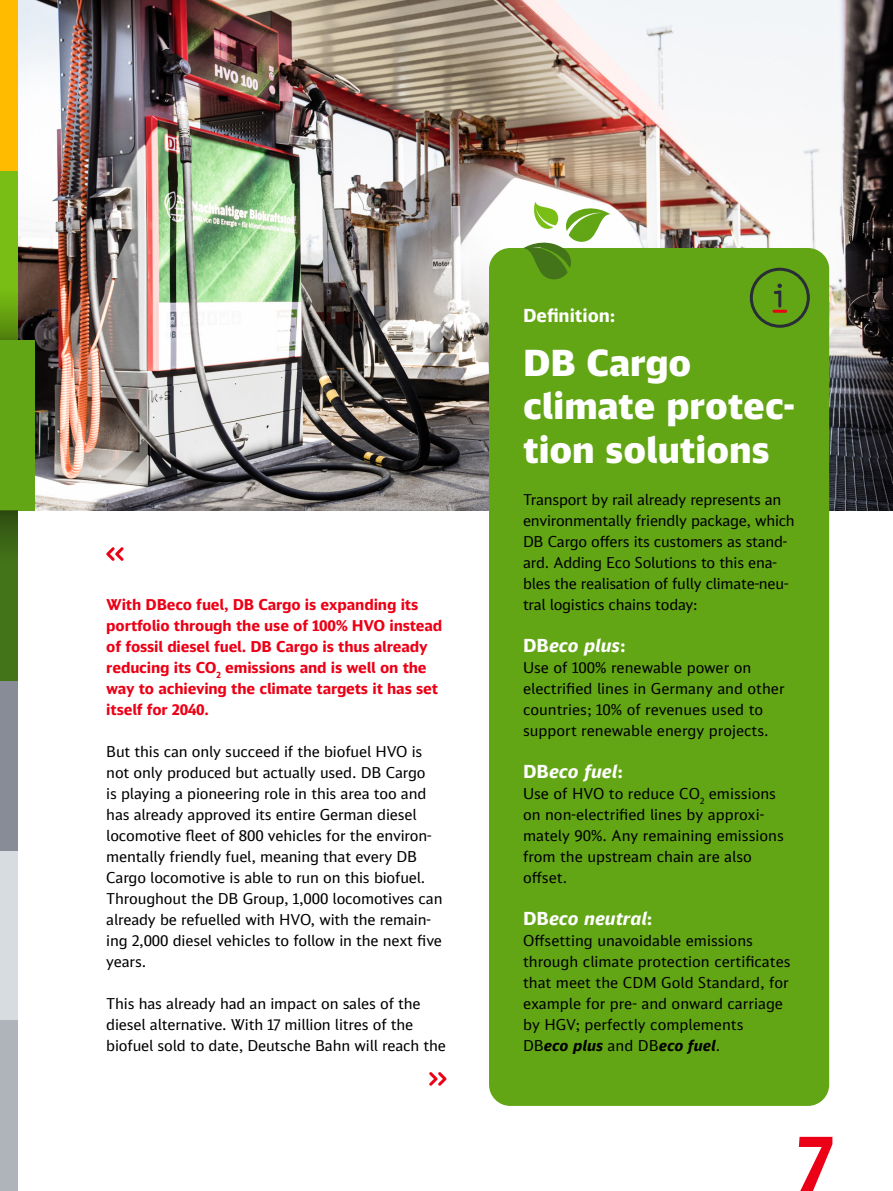
<style>
.page{position:relative;width:893px;height:1191px;background:#fff}
.page>*{position:absolute;margin:0;border:0;box-sizing:border-box;transform-origin:0 0}
.t1{font:700 72.15px "DB Sans Alternate";color:#ec0016}
.t2{font:900 36px/43.2px "DB Sans Alternate";color:#fff}
.t3{font:italic 700 18px "DB Sans Alternate";color:#fff}
.t4{font:700 18px "DB Sans Alternate";color:#fff}
.t5{font:15px/21px "DB Sans Alternate";letter-spacing:-.01em;color:#000}
.t6{font:700 15px/21px "DB Sans Alternate";letter-spacing:-.01em;color:#ec0016}
.s1{font-style:normal}
.s2{font-weight:700;font-style:italic}
</style>
<div class="page">
<img style="left:17px;top:0;width:876px;height:510px">
<div style="left:0;top:170px;width:17px;height:170px;background:#78be14"></div>
<div style="left:0;top:850px;width:17px;height:170px;background:#d7dce1"></div>
<div style="left:0;top:680px;width:17px;height:170px;background:#878c96"></div>
<div style="left:0;top:510px;width:17px;height:170px;background:#44741a"></div>
<div style="left:0;top:340px;width:34px;height:170px;background:#63a615"></div>
<div style="left:0;top:1020px;width:17px;height:171px;background:#afb4bb"></div>
<div style="left:0;top:0;width:17px;height:170px;background:#fb0"></div>
<div style="left:0;top:276px;width:17px;height:64px;background:linear-gradient(to bottom,#7fca15,#53830d)"></div>
<div style="left:0;top:510px;width:17px;height:64px;background:linear-gradient(to bottom,#2d4e11,#477a1b)"></div>
<svg style="left:429px;top:1072px;width:18px;height:13px"></svg>
<div style="left:489px;top:248px;width:340px;height:858px;background:#63a615;border-radius:21px"></div>
<svg style="left:750px;top:268px;width:60px;height:60px"></svg>
<hr style="left:772px;top:310px;width:15px;height:3px;background:#ec0016">
<svg style="left:106px;top:547px;width:18px;height:14px"></svg>
<svg style="left:523px;top:202px;width:87px;height:78px"></svg>
<p class="t6" style="left:106px;top:593px;width:337px">With DBeco fuel, DB Cargo is expanding its portfolio through the use of 100% HVO instead of fossil diesel fuel. DB Cargo is thus already reducing its CO<sub>2</sub> emissions and is well on the way to achieving the climate targets it has set itself for 2040.</p>
<p class="t5" style="left:106px;top:740px;width:338px">But this can only succeed if the biofuel HVO is not only produced but actually used. DB Cargo<br>is playing a pioneering role in this area too and has already approved its entire German diesel locomotive fleet of 800 vehicles for the environ&shy;mentally friendly fuel, meaning that every DB Cargo locomotive is able to run on this biofuel.<br>Throughout the DB Group, 1,000 locomotives can already be refuelled with HVO, with the remain&shy;ing 2,000 diesel vehicles to follow in the next five years.</p>
<p class="t5" style="left:106px;top:992px;width:341px">This has already had an impact on sales of the diesel alternative. With 17 million litres of the biofuel sold to date, Deutsche Bahn will reach the</p>
<p class="t4" style="left:523px;top:304px;width:94px">Definition:</p>
<h2 class="t2" style="left:523px;top:340px;width:273px">DB Cargo climate protec&shy;tion solutions</h2>
<p class="t5" style="left:523px;top:488px;width:273px">Transport by rail already represents an environmentally friendly package, which DB Cargo offers its customers as stand&shy;ard. Adding Eco Solutions to this ena&shy;bles the realisation of fully climate-neu&shy;tral logistics chains today:</p>
<p class="t3" style="left:523px;top:633px;width:104px"><span class="s1">DB</span>eco plus<span class="s1">:</span></p>
<p class="t5" style="left:523px;top:656px;width:263px">Use of 100% renewable power on electrified lines in Germany and other countries; 10% of revenues used to support renewable energy projects.</p>
<p class="t3" style="left:523px;top:759px;width:101px"><span class="s1">DB</span>eco fuel<span class="s1">:</span></p>
<p class="t5" style="left:523px;top:782px;width:262px">Use of HVO to reduce CO<sub>2</sub> emissions on non-electrified lines by approxi&shy;mately 90%. Any remaining emissions from the upstream chain are also offset.</p>
<p class="t3" style="left:523px;top:906px;width:131px"><span class="s1">DB</span>eco neutral<span class="s1">:</span></p>
<p class="t5" style="left:523px;top:929px;width:269px">Offsetting unavoidable emissions through climate protection certificates that meet the CDM Gold Standard, for example for pre- and onward carriage by HGV; perfectly complements DB<span class="s2">eco plus</span> and DB<span class="s2">eco fuel</span>.</p>
<h1 class="t1" style="left:799px;top:1115px;width:35px">7</h1>
</div>
